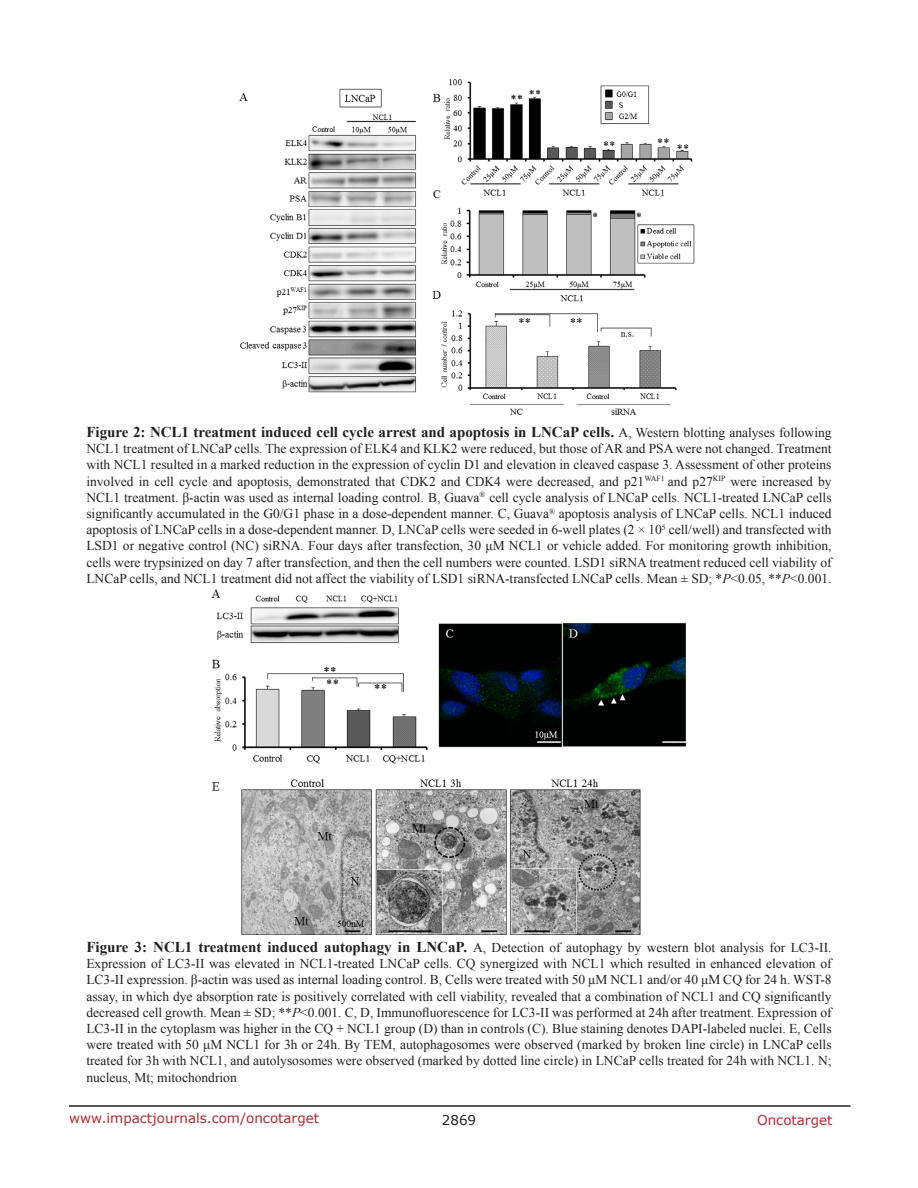
<style>
.page{position:relative;width:918px;height:1188px;background:#fff}
.page>*{position:absolute;margin:0;border:0;box-sizing:border-box;transform-origin:0 0}
.FigureText{font:700 15px "Times New Roman";color:#221f22}
.FigureText-2{font:13.5px/16.2px "Times New Roman";color:#221f22;text-align:justify}
.t1{font:13.5px "Verdana";color:#ac2b31}
.t2{font:13.5px "Verdana";color:#221f22}
.s1{font-weight:400;font-size:13.5px}
.s2{font-style:italic}
.s3{font-weight:700;font-size:15px}
</style>
<div class="page">
<hr style="left:69px;top:1105px;width:781px;height:2px;background:#231f20">
<img style="left:239px;top:79px;width:456px;height:336px">
<img style="left:211px;top:589px;width:475px;height:345px">
<p class="FigureText" style="left:86px;top:422px;width:747px">Figure 2: NCL1 treatment induced cell cycle arrest and apoptosis in LNCaP cells. <span class="s1">A, Western blotting analyses following</span></p>
<p class="FigureText-2" style="left:86px;top:440px;width:747px">NCL1 treatment of LNCaP cells. The expression of ELK4 and KLK2 were reduced, but those of AR and PSA were not changed. Treatment with NCL1 resulted in a marked reduction in the expression of cyclin D1 and elevation in cleaved caspase 3. Assessment of other proteins involved in cell cycle and apoptosis, demonstrated that CDK2 and CDK4 were decreased, and p21<sup>WAF1</sup> and p27<sup>KIP</sup> were increased by NCL1 treatment. β-actin was used as internal loading control. B, Guava<sup>®</sup> cell cycle analysis of LNCaP cells. NCL1-treated LNCaP cells significantly accumulated in the G0/G1 phase in a dose-dependent manner. C, Guava<sup>®</sup> apoptosis analysis of LNCaP cells. NCL1 induced apoptosis of LNCaP cells in a dose-dependent manner. D, LNCaP cells were seeded in 6-well plates (2 × 10<sup>5</sup> cell/well) and transfected with LSD1 or negative control (NC) siRNA. Four days after transfection, 30 μM NCL1 or vehicle added. For monitoring growth inhibition, cells were trypsinized on day 7 after transfection, and then the cell numbers were counted. LSD1 siRNA treatment reduced cell viability of LNCaP cells, and NCL1 treatment did not affect the viability of LSD1 siRNA-transfected LNCaP cells. Mean ± SD; *<span class="s2">P</span>&lt;0.05, **<span class="s2">P</span>&lt;0.001.</p>
<p class="FigureText-2" style="left:86px;top:939px;width:747px"><span class="s3">Figure 3: NCL1 treatment induced autophagy in LNCaP.</span> A, Detection of autophagy by western blot analysis for LC3-II.<br>Expression of LC3-II was elevated in NCL1-treated LNCaP cells. CQ synergized with NCL1 which resulted in enhanced elevation of LC3-II expression. β-actin was used as internal loading control. B, Cells were treated with 50 μM NCL1 and/or 40 μM CQ for 24 h. WST-8 assay, in which dye absorption rate is positively correlated with cell viability, revealed that a combination of NCL1 and CQ significantly decreased cell growth. Mean ± SD; **<span class="s2">P</span>&lt;0.001. C, D, Immunofluorescence for LC3-II was performed at 24h after treatment. Expression of LC3-II in the cytoplasm was higher in the CQ + NCL1 group (D) than in controls (C). Blue staining denotes DAPI-labeled nuclei. E, Cells were treated with 50 μM NCL1 for 3h or 24h. By TEM, autophagosomes were observed (marked by broken line circle) in LNCaP cells treated for 3h with NCL1, and autolysosomes were observed (marked by dotted line circle) in LNCaP cells treated for 24h with NCL1. N; nucleus, Mt; mitochondrion</p>
<p class="t1" style="left:69px;top:1109px;width:252px">www.impactjournals.com/oncotarget</p>
<p class="t2" style="left:442px;top:1111px;width:36px">2869</p>
<p class="t1" style="left:757px;top:1111px;width:77px">Oncotarget</p>
</div>
